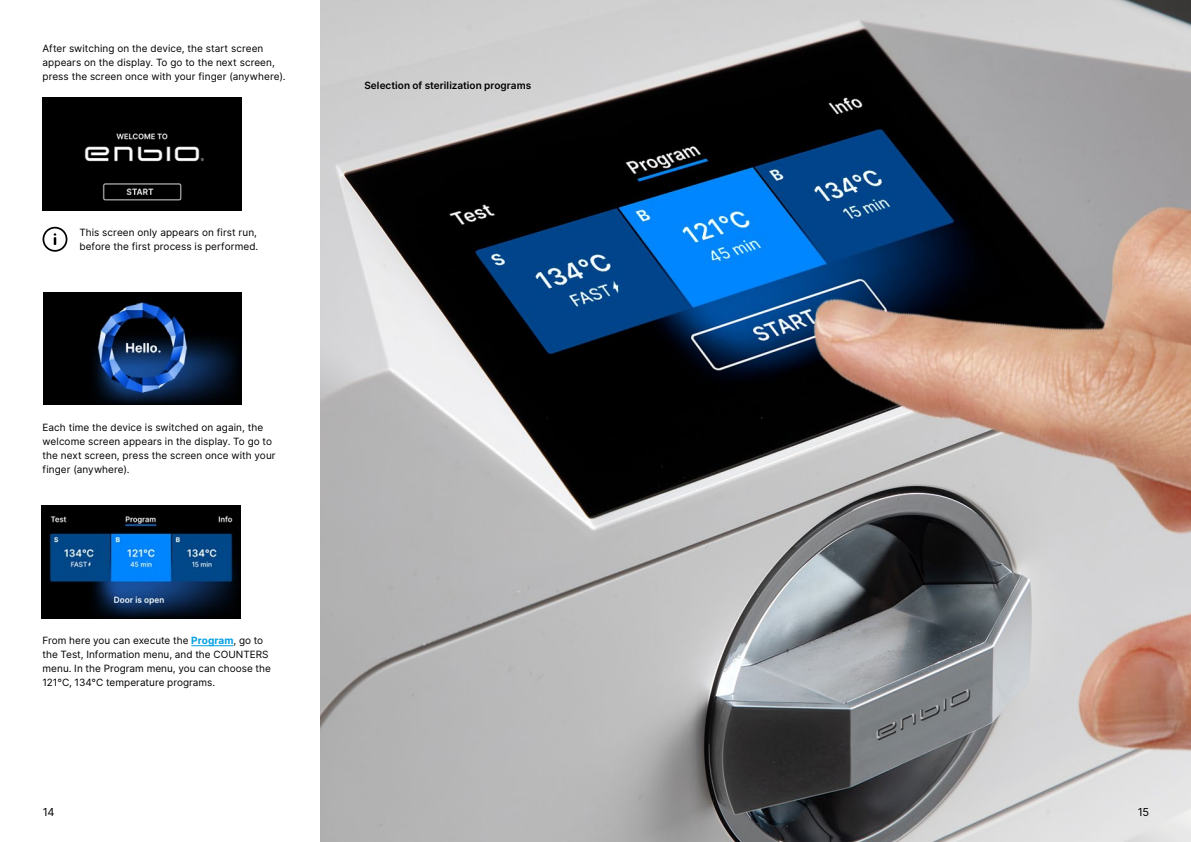
<style>
.page{position:relative;width:1191px;height:842px;background:#fff}
.page>*{position:absolute;margin:0;border:0;box-sizing:border-box;transform-origin:0 0}
.t1{font:11px "Inter";color:#000}
.t2{font:10px/14px "Inter";letter-spacing:.005em;color:#000}
.t3{font:600 10px "Inter";letter-spacing:.005em;color:#000}
.s1{font-weight:700;color:#009fe3}
</style>
<div class="page">
<img style="left:43px;top:98px;width:198px;height:112px">
<img style="left:43px;top:292px;width:198px;height:112px">
<svg style="left:43px;top:227px;width:24px;height:25px"></svg>
<img style="left:320px;top:0;width:871px;height:842px">
<img style="left:42px;top:506px;width:198px;height:112px">
<hr style="left:191px;top:645px;width:42px;height:1px;background:#009fe3">
<p class="t2" style="left:43px;top:41px;width:244px">After switching on the device, the start screen appears on the display. To go to the next screen, press the screen once with your finger (anywhere).</p>
<p class="t2" style="left:79px;top:226px;width:180px">This screen only appears on first run, before the first process is performed.</p>
<p class="t2" style="left:43px;top:420px;width:235px">Each time the device is switched on again, the welcome screen appears in the display. To go to the next screen, press the screen once with your finger (anywhere).</p>
<p class="t2" style="left:43px;top:633px;width:230px">From here you can execute the <span class="s1">Program</span>, go to the Test, Information menu, and the COUNTERS menu. In the Program menu, you can choose the 121°C, 134°C temperature programs.</p>
<p class="t3" style="left:364px;top:78px;width:168px">Selection of sterilization programs</p>
<p class="t1" style="left:43px;top:803px;width:13px">14</p>
<p class="t1" style="left:1137px;top:803px;width:13px">15</p>
</div>
